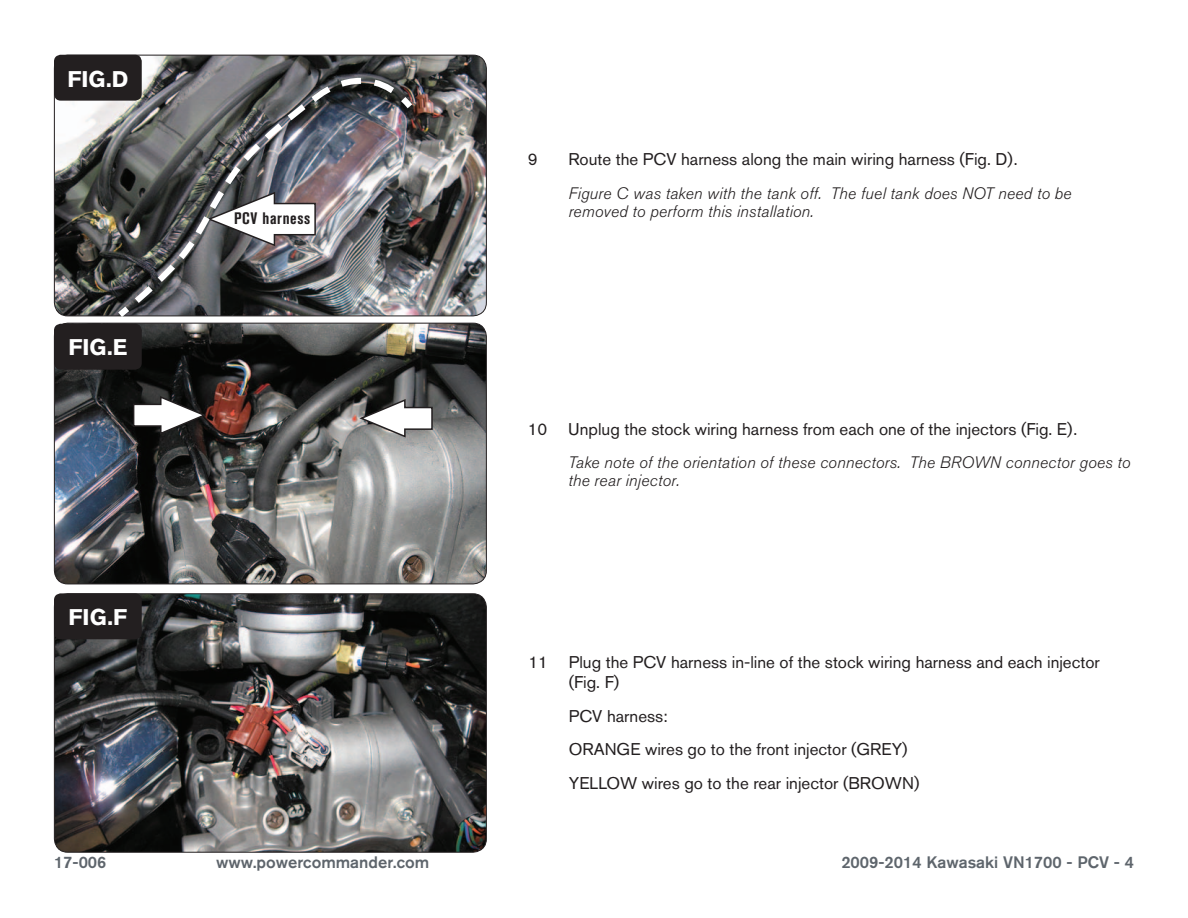
<style>
.page{position:relative;width:1188px;height:918px;background:#fff}
.page>*{position:absolute;margin:0;border:0;box-sizing:border-box;transform-origin:0 0}
.t1{font:700 22.5px "Akzidenz Grotesk BQ";color:#fff}
.Bodycopy{font:16.8px/20.2px "Akzidenz Grotesk BQ";color:#231f20}
.Bodycopy-2{font:italic 300 16.5px/18px "Akzidenz Grotesk BQ";letter-spacing:.01em;color:#231f20}
.t2{font:500 16.5px "Akzidenz Grotesk BQ";color:#5e656c}
.Callouts{font:700 condensed 16.5px "Akzidenz Grotesk BQ";letter-spacing:.04em;color:#231f20}
</style>
<div class="page">
<img style="left:54px;top:323px;width:432px;height:261px">
<div style="left:54px;top:323px;width:433px;height:261px;border:1px solid #231f20;border-radius:14px"></div>
<img style="left:54px;top:594px;width:431px;height:257px">
<div style="left:54px;top:593px;width:433px;height:260px;border:1px solid #231f20;border-radius:14px"></div>
<div style="left:54px;top:324px;width:88px;height:46px;background:#231f20;border-radius:7px"></div>
<div style="left:54px;top:593px;width:88px;height:46px;background:#231f20;border-radius:7px"></div>
<svg style="left:357px;top:398px;width:77px;height:41px"></svg>
<svg style="left:132px;top:395px;width:76px;height:40px"></svg>
<img style="left:54px;top:55px;width:432px;height:261px">
<div style="left:54px;top:55px;width:88px;height:46px;background:#231f20;border-radius:7px"></div>
<svg style="left:334px;top:78px;width:73px;height:3px"></svg>
<img style="left:114px;top:81px;width:304px;height:236px">
<p class="t1" style="left:67px;top:66px;width:62px">FIG.D</p>
<p class="t1" style="left:68px;top:334px;width:61px">FIG.E</p>
<p class="t1" style="left:69px;top:605px;width:60px">FIG.F</p>
<p class="Callouts" style="left:234px;top:209px;width:78px">PCV harness</p>
<p class="Bodycopy" style="left:528px;top:149px;width:11px">9</p>
<p class="Bodycopy" style="left:568px;top:149px;width:451px">Route the PCV harness along the main wiring harness (Fig. D).</p>
<p class="Bodycopy-2" style="left:568px;top:185px;width:505px">Figure C was taken with the tank off. The fuel tank does NOT need to be removed to perform this installation.</p>
<p class="Bodycopy" style="left:528px;top:418px;width:551px">10 Unplug the stock wiring harness from each one of the injectors (Fig. E).</p>
<p class="Bodycopy-2" style="left:568px;top:454px;width:564px">Take note of the orientation of these connectors. The BROWN connector goes to the rear injector.</p>
<p class="Bodycopy" style="left:569px;top:652px;width:533px;text-indent:-40px">11 Plug the PCV harness in-line of the stock wiring harness and each injector (Fig. F)</p>
<p class="Bodycopy" style="left:569px;top:706px;width:101px">PCV harness:</p>
<p class="Bodycopy" style="left:569px;top:739px;width:340px">ORANGE wires go to the front injector (GREY)</p>
<p class="Bodycopy" style="left:569px;top:773px;width:352px">YELLOW wires go to the rear injector (BROWN)</p>
<p class="t2" style="left:54px;top:852px;width:54px">17-006</p>
<p class="t2" style="left:216px;top:852px;width:215px">www.powercommander.com</p>
<p class="t2" style="left:841px;top:852px;width:294px">2009-2014 Kawasaki VN1700 - PCV - 4</p>
</div>
